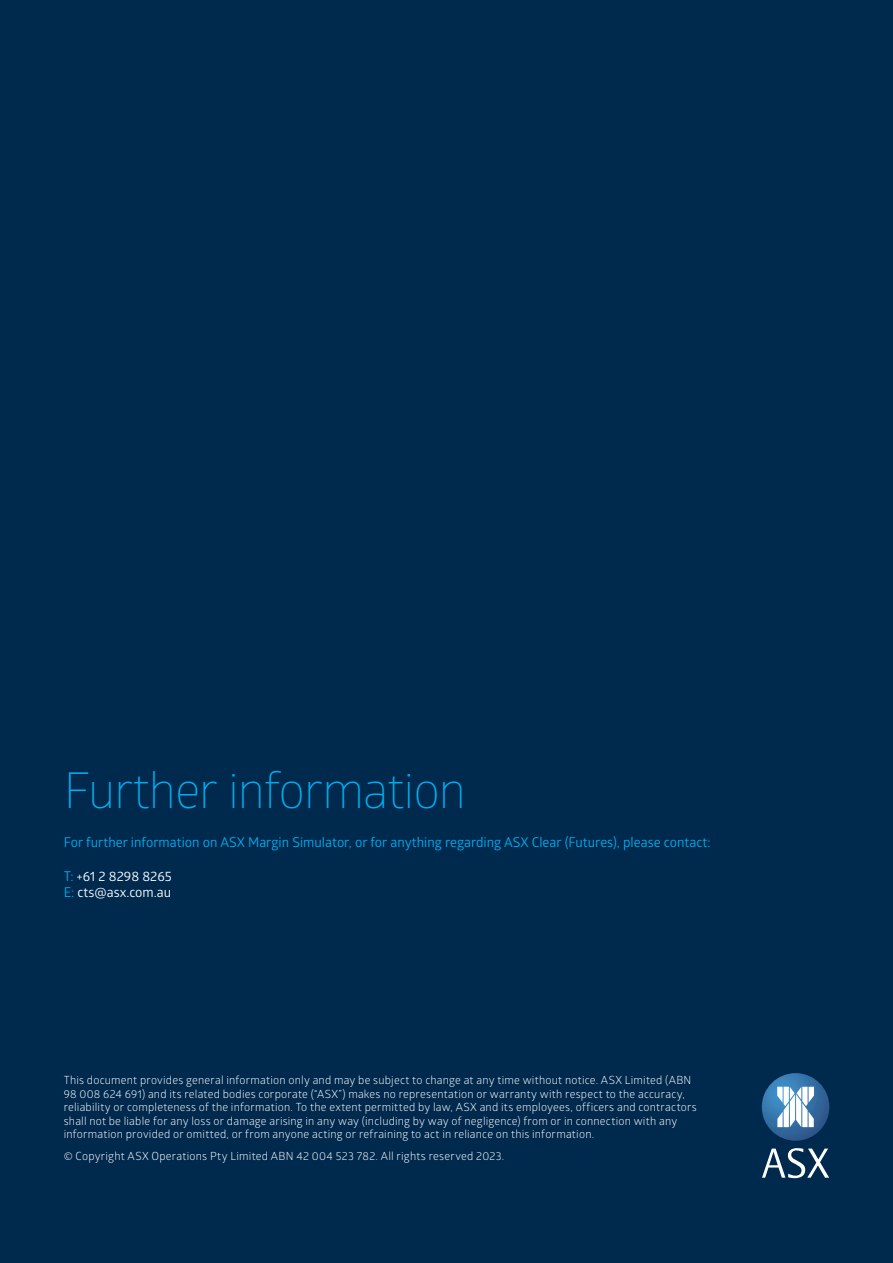
<style>
.page{position:relative;width:893px;height:1263px;background:#00294e}
.page>*{position:absolute;margin:0;border:0;box-sizing:border-box;transform-origin:0 0}
.Heading{font:300 49.5px "Glober";letter-spacing:-.02em;color:#00aeef}
.Body{font:13.5px "Glober";color:#00aeef}
.Body-2{font:13.5px/16.2px "Glober";color:#fff}
.G_Notes{font:11.25px/13.5px "Glober";letter-spacing:.02em;color:#fff}
.s1{color:#00aeef}
</style>
<div class="page">
<svg style="left:762px;top:1073px;width:67px;height:68px;background:#346da3"></svg>
<svg style="left:777px;top:1087px;width:37px;height:40px"></svg>
<svg style="left:762px;top:1148px;width:67px;height:30px"></svg>
<p class="Heading" style="left:64px;top:756px;width:404px">Further information</p>
<p class="Body" style="left:64px;top:833px;width:648px">For further information on ASX Margin Simulator, or for anything regarding ASX Clear (Futures), please contact:</p>
<p class="Body-2" style="left:64px;top:867px;width:110px"><span class="s1">T:</span> +61 2 8298 8265<br><span class="s1">E:</span> cts@asx.com.au</p>
<p class="G_Notes" style="left:64px;top:1073px;width:635px">This document provides general information only and may be subject to change at any time without notice. ASX Limited (ABN 98 008 624 691) and its related bodies corporate (“ASX”) makes no representation or warranty with respect to the accuracy, reliability or completeness of the information. To the extent permitted by law, ASX and its employees, officers and contractors shall not be liable for any loss or damage arising in any way (including by way of negligence) from or in connection with any information provided or omitted, or from anyone acting or refraining to act in reliance on this information.</p>
<p class="G_Notes" style="left:64px;top:1149px;width:442px">© Copyright ASX Operations Pty Limited ABN 42 004 523 782. All rights reserved 2023.</p>
</div>
